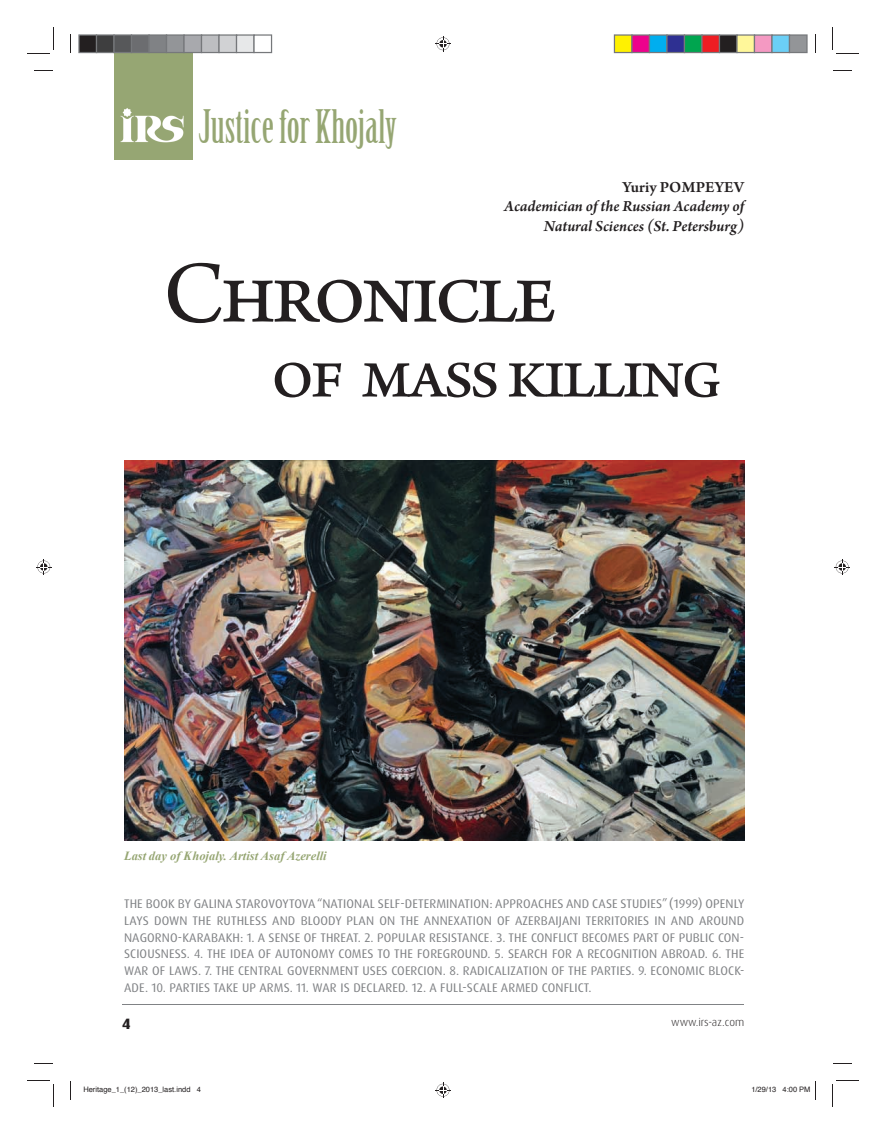
<style>
.page{position:relative;width:886px;height:1134px;background:#fff}
.page>*{position:absolute;margin:0;border:0;box-sizing:border-box;transform-origin:0 0}
.t1{font:92.5px "Arno Pro";letter-spacing:-.05em;color:#231f20}
.t2{font:75px "Arno Pro";letter-spacing:-.05em;color:#231f20}
.t3{font:45.12px "Birch Std";color:#96a673}
.t4{font:italic 600 16.25px/19.5px "Arno Pro";color:#231f20;text-align:right}
.t5{font:600 16.25px "Arno Pro";letter-spacing:.01em;color:#231f20}
.t6{font:800 15px "Dax Pro";color:#231f20}
.t7{font:12.5px/16.9px "Dax Pro";letter-spacing:.01em;color:#808285;text-align:justify}
.t8{font:italic 700 12.5px "Times New Roman";color:#96a673}
.t9{font:300 11.25px "Dax Pro";color:#231f20}
.t10{font:7.5px "Helvetica";color:#231f20}
</style>
<div class="page">
<hr style="left:122px;top:1004px;width:622px;height:1px;background:#808285">
<img style="left:124px;top:461px;width:620px;height:379px">
<div style="left:114px;top:53px;width:78px;height:106px;background:#96a673"></div>
<img style="left:120px;top:108px;width:64px;height:35px">
<svg style="left:34px;top:70px;width:19px;height:1px"></svg>
<svg style="left:833px;top:70px;width:18px;height:1px"></svg>
<svg style="left:34px;top:1063px;width:19px;height:1px"></svg>
<svg style="left:833px;top:1063px;width:18px;height:1px"></svg>
<svg style="left:70px;top:34px;width:1px;height:19px"></svg>
<svg style="left:70px;top:1081px;width:1px;height:18px"></svg>
<svg style="left:815px;top:34px;width:1px;height:19px"></svg>
<svg style="left:27px;top:27px;width:27px;height:27px"></svg>
<svg style="left:27px;top:1080px;width:27px;height:27px"></svg>
<svg style="left:832px;top:27px;width:27px;height:27px"></svg>
<svg style="left:832px;top:1080px;width:27px;height:27px"></svg>
<svg style="left:435px;top:36px;width:15px;height:15px"></svg>
<svg style="left:435px;top:1083px;width:15px;height:15px"></svg>
<svg style="left:36px;top:559px;width:15px;height:15px"></svg>
<svg style="left:835px;top:559px;width:15px;height:15px"></svg>
<svg style="left:78px;top:34px;width:194px;height:19px;background:#8f9092"></svg>
<svg style="left:614px;top:34px;width:193px;height:19px;background:#8b8382"></svg>
<svg style="left:815px;top:1081px;width:1px;height:18px"></svg>
<h3 class="t3" style="left:199px;top:109px;width:199px">Justice for Khojaly</h3>
<h3 class="t5" style="left:622px;top:177px;width:123px">Yuriy POMPEYEV</h3>
<h3 class="t4" style="left:504px;top:198px;width:241px">Academician of the Russian Academy of<br>Natural Sciences (St. Petersburg)</h3>
<h1 class="t1" style="left:163px;top:235px;width:395px">Chronicle</h1>
<h2 class="t2" style="left:271px;top:327px;width:453px">of mass killing</h2>
<p class="t8" style="left:124px;top:848px;width:204px">Last day of Khojaly. Artist Asaf Azerelli</p>
<p class="t7" style="left:124px;top:896px;width:622px">THE BOOK BY GALINA STAROVOYTOVA “NATIONAL SELF-DETERMINATION: APPROACHES AND CASE STUDIES” (1999) OPENLY LAYS DOWN THE RUTHLESS AND BLOODY PLAN ON THE ANNEXATION OF AZERBAIJANI TERRITORIES IN AND AROUND NAGORNO-KARABAKH: 1. A SENSE OF THREAT. 2. POPULAR RESISTANCE. 3. THE CONFLICT BECOMES PART OF PUBLIC CON-SCIOUSNESS. 4. THE IDEA OF AUTONOMY COMES TO THE FOREGROUND. 5. SEARCH FOR A RECOGNITION ABROAD. 6. THE WAR OF LAWS. 7. THE CENTRAL GOVERNMENT USES COERCION. 8. RADICALIZATION OF THE PARTIES. 9. ECONOMIC BLOCK-ADE. 10. PARTIES TAKE UP ARMS. 11. WAR IS DECLARED. 12. A FULL-SCALE ARMED CONFLICT.</p>
<p class="t6" style="left:122px;top:1017px;width:10px">4</p>
<p class="t9" style="left:671px;top:1017px;width:75px">www.irs-az.com</p>
<p class="t10" style="left:83px;top:1086px;width:119px">Heritage_1_(12)_2013_last.indd 4</p>
<p class="t10" style="left:751px;top:1086px;width:61px">1/29/13 4:00 PM</p>
</div>
